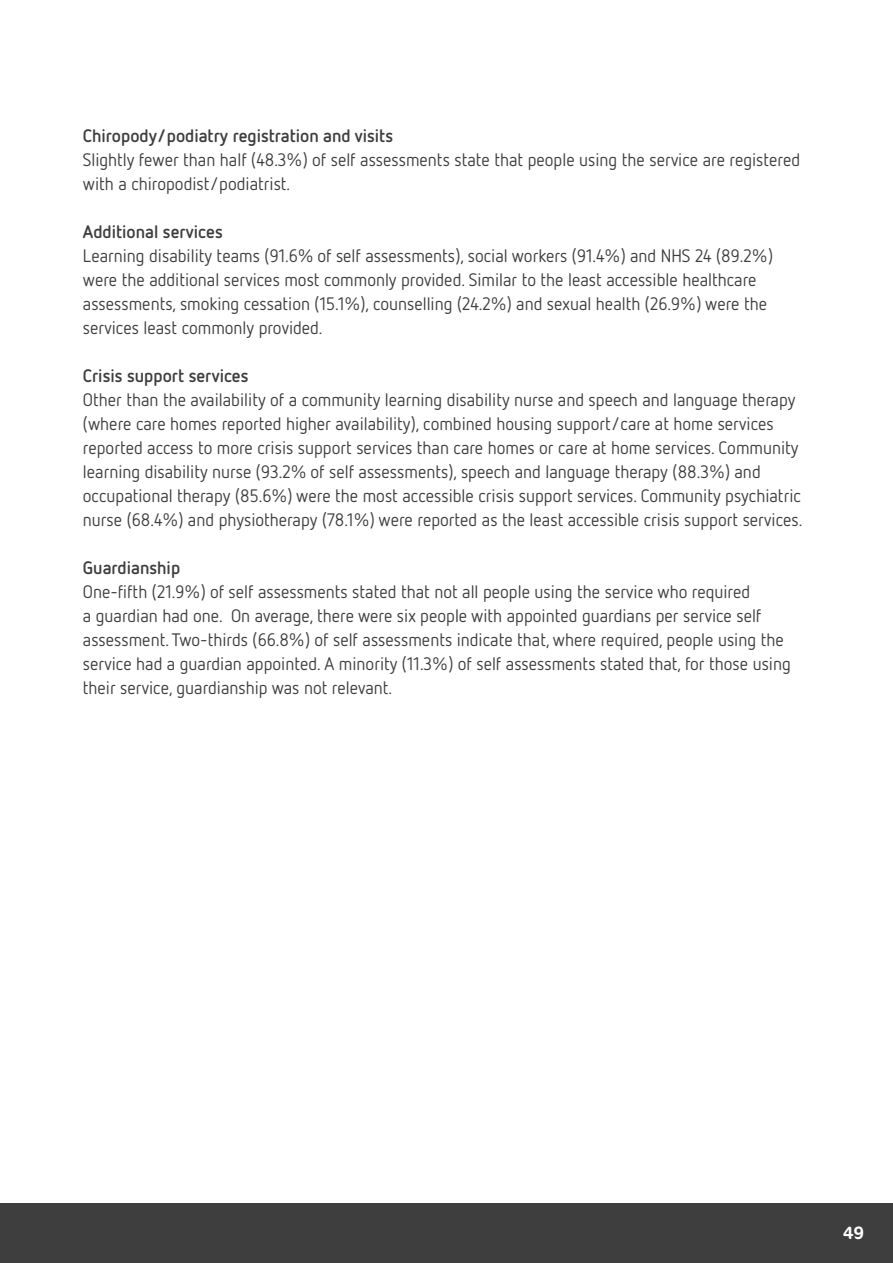
<style>
.page{position:relative;width:893px;height:1263px;background:#fff}
.page>*{position:absolute;margin:0;border:0;box-sizing:border-box;transform-origin:0 0}
.t1{font:18px/24px "Netto OT";color:#3e3e3f}
.t2{font:700 18px "Netto OT";color:#3e3e3f}
.t3{font:18px "Cocon OT";color:#fff}
</style>
<div class="page">
<div style="left:0;top:1203px;width:893px;height:60px;background:#3e3e3f"></div>
<p class="t2" style="left:83px;top:124px;width:312px">Chiropody/podiatry registration and visits</p>
<p class="t1" style="left:83px;top:147px;width:719px">Slightly fewer than half (48.3%) of self assessments state that people using the service are registered with a chiropodist/podiatrist.</p>
<p class="t2" style="left:83px;top:220px;width:141px">Additional services</p>
<p class="t1" style="left:83px;top:243px;width:692px">Learning disability teams (91.6% of self assessments), social workers (91.4%) and NHS 24 (89.2%) were the additional services most commonly provided. Similar to the least accessible healthcare assessments, smoking cessation (15.1%), counselling (24.2%) and sexual health (26.9%) were the services least commonly provided.</p>
<p class="t2" style="left:83px;top:364px;width:167px">Crisis support services</p>
<p class="t1" style="left:83px;top:387px;width:721px">Other than the availability of a community learning disability nurse and speech and language therapy (where care homes reported higher availability), combined housing support/care at home services reported access to more crisis support services than care homes or care at home services. Community learning disability nurse (93.2% of self assessments), speech and language therapy (88.3%) and occupational therapy (85.6%) were the most accessible crisis support services. Community psychiatric nurse (68.4%) and physiotherapy (78.1%) were reported as the least accessible crisis support services.</p>
<p class="t2" style="left:83px;top:556px;width:99px">Guardianship</p>
<p class="t1" style="left:83px;top:579px;width:709px">One-fifth (21.9%) of self assessments stated that not all people using the service who required<br>a guardian had one. On average, there were six people with appointed guardians per service self assessment. Two-thirds (66.8%) of self assessments indicate that, where required, people using the service had a guardian appointed. A minority (11.3%) of self assessments stated that, for those using their service, guardianship was not relevant.</p>
<p class="t3" style="left:843px;top:1222px;width:23px">49</p>
</div>
